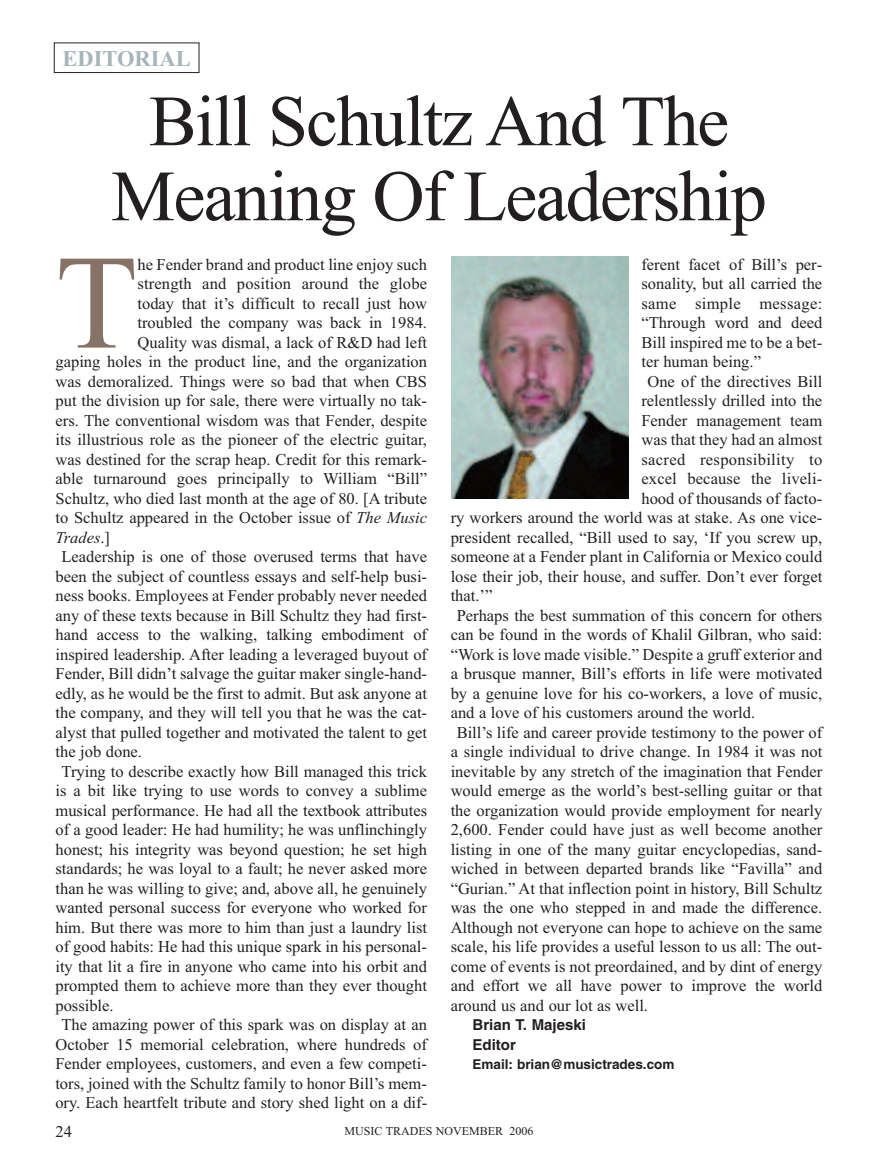
<style>
.page{position:relative;width:878px;height:1175px;background:#fff}
.page>*{position:absolute;margin:0;border:0;box-sizing:border-box;transform-origin:0 0}
.t1{font:134.25px "Times New Roman";color:#877267}
.t2{font:72px/75px "Times New Roman";letter-spacing:-.025em;color:#231f20;text-align:center}
.t3{font:700 22.5px "Times New Roman";color:#a5b5b9}
.t4{font:16.5px "Times New Roman";color:#231f20}
.t5{font:16.5px "Times New Roman";letter-spacing:.02em;color:#231f20}
.t6{font:italic 16.5px "Times New Roman";color:#231f20}
.t7{font:15px/19.5px "Switzerland";color:#231f20}
.t8{font:13.5px "Switzerland";color:#231f20}
.t9{font:12px "Times New Roman";color:#231f20}
.s1{font-style:italic}
.s2{font-style:normal}
</style>
<div class="page">
<div style="left:54px;top:43px;width:145px;height:30px;border:1px solid #231f20"></div>
<img style="left:451px;top:256px;width:177px;height:243px">
<h3 class="t3" style="left:62px;top:45px;width:130px">EDITORIAL</h3>
<h2 class="t2" style="left:111px;top:83px;width:657px">Bill Schultz And The<br>Meaning Of Leadership</h2>
<h1 class="t1" style="left:56px;top:223px;width:84px">T</h1>
<p class="t4" style="left:137px;top:254px;width:291px">he Fender brand and product line enjoy such</p>
<p class="t4" style="left:137px;top:274px;width:291px">strength and position around the globe</p>
<p class="t4" style="left:137px;top:293px;width:291px">today that it’s difficult to recall just how</p>
<p class="t4" style="left:137px;top:313px;width:291px">troubled the company was back in 1984.</p>
<p class="t4" style="left:137px;top:332px;width:291px">Quality was dismal, a lack of R&amp;D had left</p>
<p class="t4" style="left:56px;top:352px;width:373px">gaping holes in the product line, and the organization</p>
<p class="t4" style="left:56px;top:371px;width:373px">was demoralized. Things were so bad that when CBS</p>
<p class="t4" style="left:56px;top:391px;width:373px">put the division up for sale, there were virtually no tak-</p>
<p class="t4" style="left:56px;top:410px;width:373px">ers. The conventional wisdom was that Fender, despite</p>
<p class="t4" style="left:56px;top:430px;width:373px">its illustrious role as the pioneer of the electric guitar,</p>
<p class="t4" style="left:56px;top:449px;width:373px">was destined for the scrap heap. Credit for this remark-</p>
<p class="t4" style="left:56px;top:469px;width:373px">able turnaround goes principally to William “Bill”</p>
<p class="t4" style="left:56px;top:488px;width:373px">Schultz, who died last month at the age of 80. [A tribute</p>
<p class="t4" style="left:56px;top:508px;width:373px">to Schultz appeared in the October issue of <span class="s1">The Music</span></p>
<p class="t6" style="left:56px;top:527px;width:56px">Trades<span class="s2">.]</span></p>
<p class="t4" style="left:62px;top:547px;width:367px">Leadership is one of those overused terms that have</p>
<p class="t4" style="left:56px;top:566px;width:373px">been the subject of countless essays and self-help busi-</p>
<p class="t4" style="left:56px;top:586px;width:373px">ness books. Employees at Fender probably never needed</p>
<p class="t4" style="left:56px;top:605px;width:373px">any of these texts because in Bill Schultz they had first-</p>
<p class="t4" style="left:56px;top:625px;width:373px">hand access to the walking, talking embodiment of</p>
<p class="t4" style="left:56px;top:644px;width:373px">inspired leadership. After leading a leveraged buyout of</p>
<p class="t4" style="left:56px;top:664px;width:373px">Fender, Bill didn’t salvage the guitar maker single-hand-</p>
<p class="t4" style="left:56px;top:683px;width:373px">edly, as he would be the first to admit. But ask anyone at</p>
<p class="t4" style="left:56px;top:703px;width:373px">the company, and they will tell you that he was the cat-</p>
<p class="t4" style="left:56px;top:722px;width:373px">alyst that pulled together and motivated the talent to get</p>
<p class="t4" style="left:56px;top:742px;width:88px">the job done.</p>
<p class="t4" style="left:62px;top:761px;width:367px">Trying to describe exactly how Bill managed this trick</p>
<p class="t4" style="left:56px;top:781px;width:373px">is a bit like trying to use words to convey a sublime</p>
<p class="t4" style="left:56px;top:800px;width:373px">musical performance. He had all the textbook attributes</p>
<p class="t4" style="left:55px;top:820px;width:373px">of a good leader: He had humility; he was unflinchingly</p>
<p class="t4" style="left:55px;top:839px;width:373px">honest; his integrity was beyond question; he set high</p>
<p class="t4" style="left:55px;top:859px;width:373px">standards; he was loyal to a fault; he never asked more</p>
<p class="t4" style="left:55px;top:878px;width:373px">than he was willing to give; and, above all, he genuinely</p>
<p class="t4" style="left:55px;top:898px;width:373px">wanted personal success for everyone who worked for</p>
<p class="t4" style="left:55px;top:917px;width:373px">him. But there was more to him than just a laundry list</p>
<p class="t4" style="left:55px;top:937px;width:373px">of good habits: He had this unique spark in his personal-</p>
<p class="t4" style="left:55px;top:956px;width:373px">ity that lit a fire in anyone who came into his orbit and</p>
<p class="t4" style="left:55px;top:976px;width:373px">prompted them to achieve more than they ever thought</p>
<p class="t4" style="left:55px;top:995px;width:60px">possible.</p>
<p class="t4" style="left:61px;top:1015px;width:367px">The amazing power of this spark was on display at an</p>
<p class="t4" style="left:55px;top:1034px;width:373px">October 15 memorial celebration, where hundreds of</p>
<p class="t4" style="left:55px;top:1054px;width:373px">Fender employees, customers, and even a few competi-</p>
<p class="t4" style="left:55px;top:1073px;width:373px">tors, joined with the Schultz family to honor Bill’s mem-</p>
<p class="t4" style="left:55px;top:1093px;width:373px">ory. Each heartfelt tribute and story shed light on a dif-</p>
<p class="t4" style="left:641px;top:254px;width:182px">ferent facet of Bill’s per-</p>
<p class="t4" style="left:641px;top:274px;width:182px">sonality, but all carried the</p>
<p class="t5" style="left:641px;top:293px;width:182px">same simple message:</p>
<p class="t4" style="left:641px;top:313px;width:182px">“Through word and deed</p>
<p class="t4" style="left:641px;top:332px;width:182px">Bill inspired me to be a bet-</p>
<p class="t4" style="left:641px;top:352px;width:121px">ter human being.”</p>
<p class="t4" style="left:647px;top:371px;width:176px">One of the directives Bill</p>
<p class="t4" style="left:641px;top:391px;width:182px">relentlessly drilled into the</p>
<p class="t4" style="left:641px;top:410px;width:182px">Fender management team</p>
<p class="t4" style="left:641px;top:430px;width:182px">was that they had an almost</p>
<p class="t5" style="left:641px;top:449px;width:182px">sacred responsibility to</p>
<p class="t4" style="left:641px;top:469px;width:182px">excel because the liveli-</p>
<p class="t4" style="left:641px;top:488px;width:182px">hood of thousands of facto-</p>
<p class="t4" style="left:450px;top:508px;width:373px">ry workers around the world was at stake. As one vice-</p>
<p class="t4" style="left:450px;top:527px;width:373px">president recalled, “Bill used to say, ‘If you screw up,</p>
<p class="t4" style="left:450px;top:547px;width:373px">someone at a Fender plant in California or Mexico could</p>
<p class="t4" style="left:450px;top:566px;width:373px">lose their job, their house, and suffer. Don’t ever forget</p>
<p class="t4" style="left:450px;top:586px;width:43px">that.’”</p>
<p class="t4" style="left:456px;top:605px;width:367px">Perhaps the best summation of this concern for others</p>
<p class="t4" style="left:450px;top:625px;width:373px">can be found in the words of Khalil Gilbran, who said:</p>
<p class="t4" style="left:450px;top:644px;width:373px">“Work is love made visible.” Despite a gruff exterior and</p>
<p class="t4" style="left:450px;top:664px;width:373px">a brusque manner, Bill’s efforts in life were motivated</p>
<p class="t4" style="left:450px;top:683px;width:373px">by a genuine love for his co-workers, a love of music,</p>
<p class="t4" style="left:450px;top:703px;width:306px">and a love of his customers around the world.</p>
<p class="t4" style="left:456px;top:722px;width:367px">Bill’s life and career provide testimony to the power of</p>
<p class="t4" style="left:450px;top:742px;width:373px">a single individual to drive change. In 1984 it was not</p>
<p class="t4" style="left:450px;top:761px;width:373px">inevitable by any stretch of the imagination that Fender</p>
<p class="t4" style="left:450px;top:781px;width:373px">would emerge as the world’s best-selling guitar or that</p>
<p class="t4" style="left:450px;top:800px;width:373px">the organization would provide employment for nearly</p>
<p class="t4" style="left:450px;top:820px;width:373px">2,600. Fender could have just as well become another</p>
<p class="t4" style="left:450px;top:839px;width:373px">listing in one of the many guitar encyclopedias, sand-</p>
<p class="t4" style="left:450px;top:859px;width:373px">wiched in between departed brands like “Favilla” and</p>
<p class="t4" style="left:450px;top:878px;width:373px">“Gurian.” At that inflection point in history, Bill Schultz</p>
<p class="t4" style="left:450px;top:898px;width:373px">was the one who stepped in and made the difference.</p>
<p class="t4" style="left:450px;top:917px;width:373px">Although not everyone can hope to achieve on the same</p>
<p class="t4" style="left:450px;top:937px;width:373px">scale, his life provides a useful lesson to us all: The out-</p>
<p class="t4" style="left:450px;top:956px;width:373px">come of events is not preordained, and by dint of energy</p>
<p class="t4" style="left:450px;top:976px;width:373px">and effort we all have power to improve the world</p>
<p class="t4" style="left:450px;top:995px;width:199px">around us and our lot as well.</p>
<p class="t7" style="left:472px;top:1015px;width:115px">Brian T. Majeski<br>Editor</p>
<p class="t8" style="left:472px;top:1056px;width:203px">Email: brian@musictrades.com</p>
<p class="t4" style="left:56px;top:1121px;width:18px">24</p>
<p class="t9" style="left:344px;top:1124px;width:190px">MUSIC TRADES NOVEMBER 2006</p>
</div>
